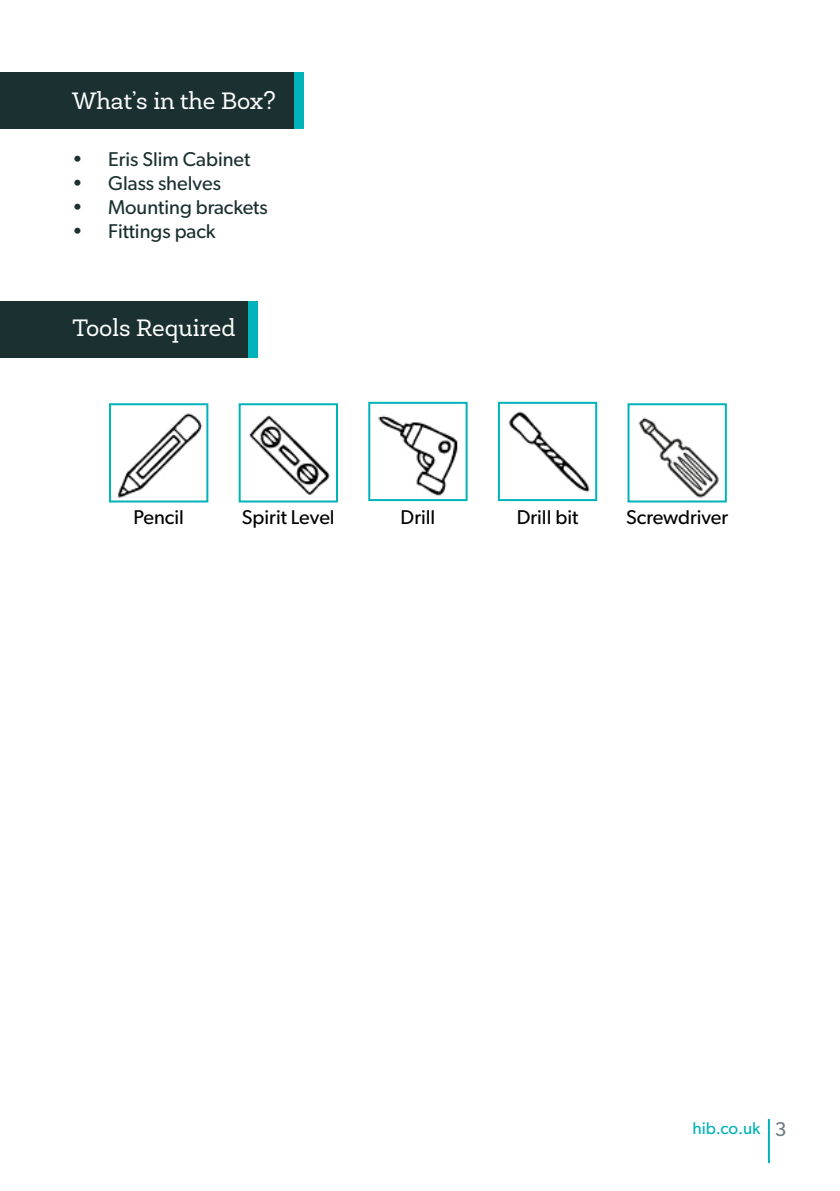
<style>
.page{position:relative;width:840px;height:1191px;background:#fff}
.page>*{position:absolute;margin:0;border:0;box-sizing:border-box;transform-origin:0 0}
.HEADINGS{font:24px "Newslab";color:#fff}
.t1{font:20px "Gibson";color:#1b3030}
.HEADINGS-2{font:20px "Gibson";color:#000}
.t2{font:17px "Gibson";color:#00b2b9}
.s1{font-size:20px;color:#6c7a84}
</style>
<div class="page">
<hr style="left:767px;top:1119px;width:2px;height:44px;background:#00b2b9">
<div style="left:0;top:72px;width:294px;height:56px;background:#1b3030"></div>
<div style="left:294px;top:72px;width:9px;height:56px;background:#00b2b9"></div>
<div style="left:0;top:302px;width:248px;height:56px;background:#1b3030"></div>
<div style="left:248px;top:302px;width:9px;height:56px;background:#00b2b9"></div>
<img style="left:118px;top:413px;width:85px;height:85px">
<div style="left:109px;top:403px;width:99px;height:99px;border:2px solid #00b2b9"></div>
<img style="left:249px;top:415px;width:81px;height:80px">
<div style="left:238px;top:403px;width:100px;height:99px;border:2px solid #00b2b9"></div>
<img style="left:378px;top:415px;width:80px;height:81px">
<div style="left:368px;top:402px;width:99px;height:99px;border:2px solid #00b2b9"></div>
<img style="left:508px;top:411px;width:82px;height:82px">
<div style="left:497px;top:402px;width:100px;height:99px;border:2px solid #00b2b9"></div>
<img style="left:638px;top:417px;width:81px;height:81px">
<div style="left:627px;top:403px;width:99px;height:99px;border:2px solid #00b2b9"></div>
<p class="HEADINGS" style="left:72px;top:86px;width:205px">What’s in the Box?</p>
<p class="t1" style="left:72px;top:147px;width:180px">• Eris Slim Cabinet</p>
<p class="t1" style="left:72px;top:171px;width:150px">• Glass shelves</p>
<p class="t1" style="left:72px;top:195px;width:197px">• Mounting brackets</p>
<p class="t1" style="left:72px;top:219px;width:145px">• Fittings pack</p>
<p class="HEADINGS" style="left:72px;top:313px;width:164px">Tools Required</p>
<p class="HEADINGS-2" style="left:133px;top:505px;width:52px">Pencil</p>
<p class="HEADINGS-2" style="left:242px;top:505px;width:94px">Spirit Level</p>
<p class="HEADINGS-2" style="left:400px;top:505px;width:36px">Drill</p>
<p class="HEADINGS-2" style="left:516px;top:505px;width:63px">Drill bit</p>
<p class="HEADINGS-2" style="left:625px;top:505px;width:103px">Screwdriver</p>
<p class="t2" style="left:692px;top:1117px;width:95px">hib.co.uk <span class="s1">3</span></p>
</div>
